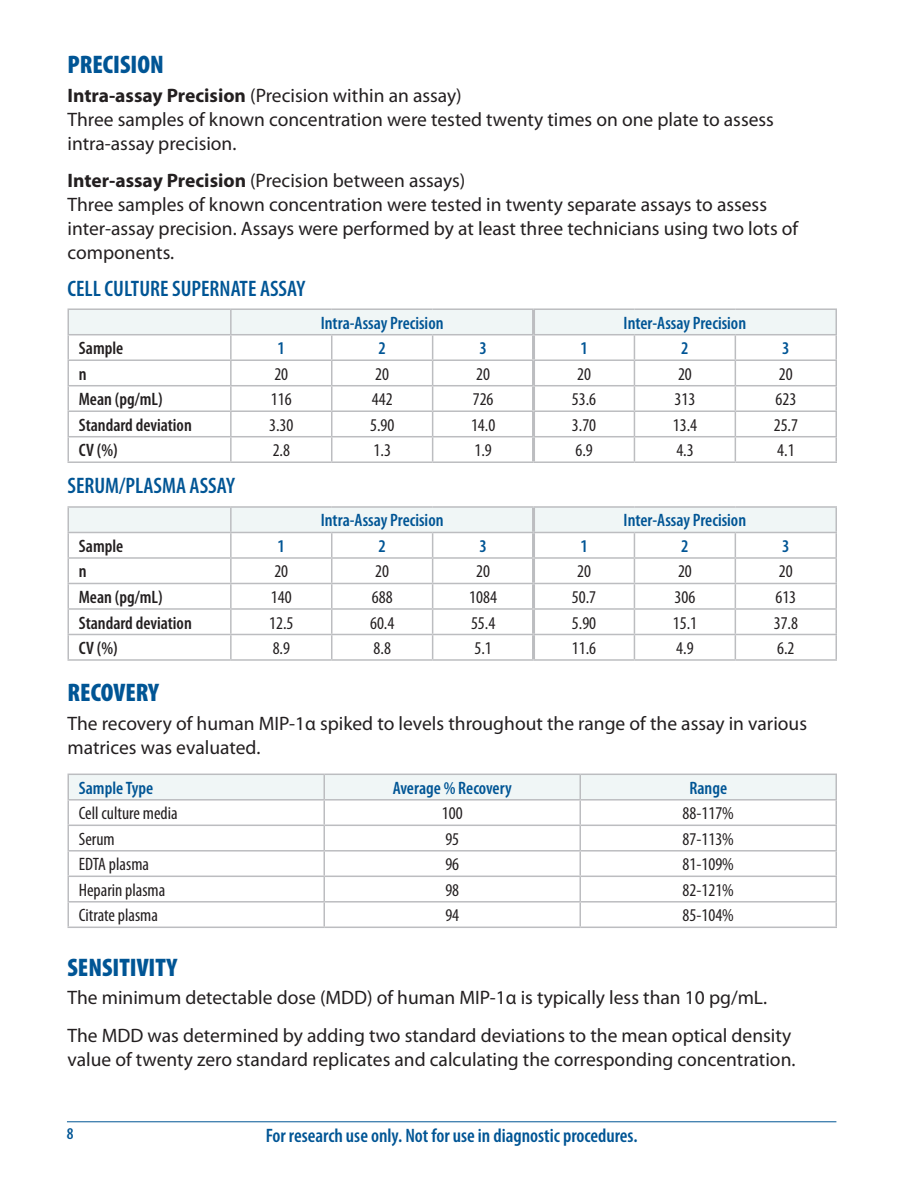
<style>
.page{position:relative;width:918px;height:1188px;background:#fff}
.page>*{position:absolute;margin:0;border:0;box-sizing:border-box;transform-origin:0 0}
.t1{font:900 condensed 25.5px "Myriad Pro";color:#005595}
.t2{font:600 condensed 22.5px "Myriad Pro";color:#005595}
.t3{font:19.5px/24px "Myriad Pro";color:#231f20}
.t4{font:600 condensed 19.5px "Myriad Pro";color:#005595}
.t5{font:condensed 18px "Myriad Pro";color:#231f20}
.t6{font:600 condensed 18px "Myriad Pro";color:#005595}
.t7{font:600 condensed 18px "Myriad Pro";color:#231f20}
.t8{font:600 condensed 16.5px "Myriad Pro";color:#005595}
.s1{font-weight:700}
</style>
<div class="page">
<hr style="left:67px;top:1121px;width:769px;height:1px;background:#005595">
<hr style="left:68px;top:308px;width:163px;height:2px;background:#bcbdc0">
<hr style="left:231px;top:308px;width:101px;height:2px;background:#bcbdc0">
<hr style="left:332px;top:308px;width:101px;height:2px;background:#bcbdc0">
<hr style="left:433px;top:308px;width:101px;height:2px;background:#bcbdc0">
<hr style="left:534px;top:308px;width:100px;height:2px;background:#bcbdc0">
<hr style="left:634px;top:308px;width:101px;height:2px;background:#bcbdc0">
<hr style="left:735px;top:308px;width:102px;height:2px;background:#bcbdc0">
<svg style="left:68px;top:309px;width:769px;height:152px"></svg>
<hr style="left:68px;top:461px;width:163px;height:2px;background:#bcbdc0">
<hr style="left:231px;top:461px;width:101px;height:2px;background:#bcbdc0">
<hr style="left:332px;top:461px;width:101px;height:2px;background:#bcbdc0">
<hr style="left:433px;top:461px;width:101px;height:2px;background:#bcbdc0">
<hr style="left:534px;top:461px;width:100px;height:2px;background:#bcbdc0">
<hr style="left:634px;top:461px;width:101px;height:2px;background:#bcbdc0">
<hr style="left:735px;top:461px;width:102px;height:2px;background:#bcbdc0">
<hr style="left:532px;top:310px;width:3px;height:24px;background:#bcbdc0">
<hr style="left:532px;top:335px;width:3px;height:24px;background:#bcbdc0">
<hr style="left:532px;top:361px;width:3px;height:24px;background:#bcbdc0">
<hr style="left:532px;top:386px;width:3px;height:24px;background:#bcbdc0">
<hr style="left:532px;top:412px;width:3px;height:24px;background:#bcbdc0">
<hr style="left:532px;top:437px;width:3px;height:24px;background:#bcbdc0">
<hr style="left:68px;top:506px;width:163px;height:2px;background:#bcbdc0">
<hr style="left:231px;top:506px;width:101px;height:2px;background:#bcbdc0">
<hr style="left:332px;top:506px;width:101px;height:2px;background:#bcbdc0">
<hr style="left:433px;top:506px;width:101px;height:2px;background:#bcbdc0">
<hr style="left:534px;top:506px;width:100px;height:2px;background:#bcbdc0">
<hr style="left:634px;top:506px;width:101px;height:2px;background:#bcbdc0">
<hr style="left:735px;top:506px;width:102px;height:2px;background:#bcbdc0">
<svg style="left:68px;top:507px;width:769px;height:152px"></svg>
<hr style="left:68px;top:659px;width:163px;height:2px;background:#bcbdc0">
<hr style="left:231px;top:659px;width:101px;height:2px;background:#bcbdc0">
<hr style="left:332px;top:659px;width:101px;height:2px;background:#bcbdc0">
<hr style="left:433px;top:659px;width:101px;height:2px;background:#bcbdc0">
<hr style="left:534px;top:659px;width:100px;height:2px;background:#bcbdc0">
<hr style="left:634px;top:659px;width:101px;height:2px;background:#bcbdc0">
<hr style="left:735px;top:659px;width:102px;height:2px;background:#bcbdc0">
<hr style="left:532px;top:508px;width:3px;height:24px;background:#bcbdc0">
<hr style="left:532px;top:533px;width:3px;height:24px;background:#bcbdc0">
<hr style="left:532px;top:559px;width:3px;height:24px;background:#bcbdc0">
<hr style="left:532px;top:584px;width:3px;height:24px;background:#bcbdc0">
<hr style="left:532px;top:610px;width:3px;height:24px;background:#bcbdc0">
<hr style="left:532px;top:635px;width:3px;height:24px;background:#bcbdc0">
<hr style="left:68px;top:927px;width:256px;height:1px;background:#bcbdc0">
<hr style="left:324px;top:927px;width:256px;height:1px;background:#bcbdc0">
<hr style="left:580px;top:927px;width:257px;height:1px;background:#bcbdc0">
<svg style="left:68px;top:774px;width:769px;height:153px"></svg>
<hr style="left:579px;top:775px;width:2px;height:24px;background:#bcbdc0">
<h1 class="t1" style="left:68px;top:50px;width:98px">PRECISION</h1>
<p class="t3" style="left:68px;top:84px;width:708px"><span class="s1">Intra-assay Precision</span> (Precision within an assay)<br>Three samples of known concentration were tested twenty times on one plate to assess intra-assay precision.</p>
<p class="t3" style="left:68px;top:169px;width:732px"><span class="s1">Inter-assay Precision</span> (Precision between assays)<br>Three samples of known concentration were tested in twenty separate assays to assess inter-assay precision. Assays were performed by at least three technicians using two lots of components.</p>
<p class="t2" style="left:68px;top:276px;width:239px">CELL CULTURE SUPERNATE ASSAY</p>
<p class="t6" style="left:321px;top:313px;width:124px">Intra-Assay Precision</p>
<p class="t6" style="left:624px;top:313px;width:124px">Inter-Assay Precision</p>
<p class="t7" style="left:79px;top:338px;width:46px">Sample</p>
<p class="t6" style="left:278px;top:338px;width:9px">1</p>
<p class="t6" style="left:379px;top:338px;width:9px">2</p>
<p class="t6" style="left:479px;top:338px;width:9px">3</p>
<p class="t6" style="left:580px;top:338px;width:9px">1</p>
<p class="t6" style="left:681px;top:338px;width:9px">2</p>
<p class="t6" style="left:782px;top:338px;width:9px">3</p>
<p class="t7" style="left:79px;top:364px;width:9px">n</p>
<p class="t5" style="left:274px;top:364px;width:15px">20</p>
<p class="t5" style="left:375px;top:364px;width:15px">20</p>
<p class="t5" style="left:476px;top:364px;width:15px">20</p>
<p class="t5" style="left:577px;top:364px;width:15px">20</p>
<p class="t5" style="left:678px;top:364px;width:15px">20</p>
<p class="t5" style="left:779px;top:364px;width:15px">20</p>
<p class="t7" style="left:79px;top:389px;width:85px">Mean (pg/mL)</p>
<p class="t5" style="left:271px;top:390px;width:22px">116</p>
<p class="t5" style="left:372px;top:390px;width:22px">442</p>
<p class="t5" style="left:473px;top:390px;width:22px">726</p>
<p class="t5" style="left:572px;top:390px;width:26px">53.6</p>
<p class="t5" style="left:675px;top:390px;width:22px">313</p>
<p class="t5" style="left:775px;top:390px;width:22px">623</p>
<p class="t7" style="left:79px;top:415px;width:114px">Standard deviation</p>
<p class="t5" style="left:269px;top:415px;width:26px">3.30</p>
<p class="t5" style="left:370px;top:415px;width:26px">5.90</p>
<p class="t5" style="left:471px;top:415px;width:26px">14.0</p>
<p class="t5" style="left:572px;top:415px;width:26px">3.70</p>
<p class="t5" style="left:673px;top:415px;width:26px">13.4</p>
<p class="t5" style="left:774px;top:415px;width:26px">25.7</p>
<p class="t7" style="left:79px;top:440px;width:40px">CV (%)</p>
<p class="t5" style="left:273px;top:441px;width:19px">2.8</p>
<p class="t5" style="left:374px;top:441px;width:19px">1.3</p>
<p class="t5" style="left:475px;top:441px;width:19px">1.9</p>
<p class="t5" style="left:575px;top:441px;width:19px">6.9</p>
<p class="t5" style="left:676px;top:441px;width:19px">4.3</p>
<p class="t5" style="left:777px;top:441px;width:19px">4.1</p>
<p class="t2" style="left:68px;top:474px;width:169px">SERUM/PLASMA ASSAY</p>
<p class="t6" style="left:321px;top:511px;width:124px">Intra-Assay Precision</p>
<p class="t6" style="left:624px;top:511px;width:124px">Inter-Assay Precision</p>
<p class="t7" style="left:79px;top:536px;width:46px">Sample</p>
<p class="t6" style="left:278px;top:536px;width:9px">1</p>
<p class="t6" style="left:379px;top:536px;width:9px">2</p>
<p class="t6" style="left:479px;top:536px;width:9px">3</p>
<p class="t6" style="left:580px;top:536px;width:9px">1</p>
<p class="t6" style="left:681px;top:536px;width:9px">2</p>
<p class="t6" style="left:782px;top:536px;width:9px">3</p>
<p class="t7" style="left:79px;top:562px;width:9px">n</p>
<p class="t5" style="left:274px;top:562px;width:15px">20</p>
<p class="t5" style="left:375px;top:562px;width:15px">20</p>
<p class="t5" style="left:476px;top:562px;width:15px">20</p>
<p class="t5" style="left:577px;top:562px;width:15px">20</p>
<p class="t5" style="left:678px;top:562px;width:15px">20</p>
<p class="t5" style="left:779px;top:562px;width:15px">20</p>
<p class="t7" style="left:79px;top:587px;width:85px">Mean (pg/mL)</p>
<p class="t5" style="left:271px;top:587px;width:22px">140</p>
<p class="t5" style="left:372px;top:587px;width:22px">688</p>
<p class="t5" style="left:469px;top:587px;width:29px">1084</p>
<p class="t5" style="left:572px;top:587px;width:26px">50.7</p>
<p class="t5" style="left:675px;top:587px;width:22px">306</p>
<p class="t5" style="left:775px;top:587px;width:22px">613</p>
<p class="t7" style="left:79px;top:613px;width:114px">Standard deviation</p>
<p class="t5" style="left:269px;top:613px;width:26px">12.5</p>
<p class="t5" style="left:370px;top:613px;width:26px">60.4</p>
<p class="t5" style="left:471px;top:613px;width:26px">55.4</p>
<p class="t5" style="left:572px;top:613px;width:26px">5.90</p>
<p class="t5" style="left:673px;top:613px;width:26px">15.1</p>
<p class="t5" style="left:774px;top:613px;width:26px">37.8</p>
<p class="t7" style="left:79px;top:638px;width:40px">CV (%)</p>
<p class="t5" style="left:273px;top:638px;width:19px">8.9</p>
<p class="t5" style="left:374px;top:638px;width:19px">8.8</p>
<p class="t5" style="left:475px;top:638px;width:19px">5.1</p>
<p class="t5" style="left:572px;top:638px;width:26px">11.6</p>
<p class="t5" style="left:676px;top:638px;width:19px">4.9</p>
<p class="t5" style="left:777px;top:638px;width:19px">6.2</p>
<h1 class="t1" style="left:68px;top:679px;width:93px">RECOVERY</h1>
<p class="t3" style="left:68px;top:712px;width:741px">The recovery of human MIP-1α spiked to levels throughout the range of the assay in various matrices was evaluated.</p>
<p class="t6" style="left:79px;top:778px;width:76px">Sample Type</p>
<p class="t6" style="left:393px;top:778px;width:120px">Average % Recovery</p>
<p class="t6" style="left:689px;top:778px;width:39px">Range</p>
<p class="t5" style="left:79px;top:804px;width:100px">Cell culture media</p>
<p class="t5" style="left:442px;top:804px;width:22px">100</p>
<p class="t5" style="left:683px;top:804px;width:53px">88-117%</p>
<p class="t5" style="left:79px;top:829px;width:37px">Serum</p>
<p class="t5" style="left:445px;top:829px;width:15px">95</p>
<p class="t5" style="left:683px;top:829px;width:53px">87-113%</p>
<p class="t5" style="left:79px;top:855px;width:72px">EDTA plasma</p>
<p class="t5" style="left:445px;top:855px;width:15px">96</p>
<p class="t5" style="left:683px;top:855px;width:53px">81-109%</p>
<p class="t5" style="left:79px;top:880px;width:88px">Heparin plasma</p>
<p class="t5" style="left:445px;top:880px;width:15px">98</p>
<p class="t5" style="left:683px;top:880px;width:53px">82-121%</p>
<p class="t5" style="left:79px;top:906px;width:81px">Citrate plasma</p>
<p class="t5" style="left:445px;top:906px;width:15px">94</p>
<p class="t5" style="left:683px;top:906px;width:53px">85-104%</p>
<h1 class="t1" style="left:68px;top:953px;width:111px">SENSITIVITY</h1>
<p class="t3" style="left:68px;top:979px;width:725px;line-height:37.5px">The minimum detectable dose (MDD) of human MIP-1α is typically less than 10 pg/mL.<br>The MDD was determined by adding two standard deviations to the mean optical density</p>
<p class="t3" style="left:68px;top:1047px;width:730px">value of twenty zero standard replicates and calculating the corresponding concentration.</p>
<p class="t8" style="left:67px;top:1125px;width:8px">8</p>
<p class="t4" style="left:266px;top:1125px;width:373px">For research use only. Not for use in diagnostic procedures.</p>
</div>
